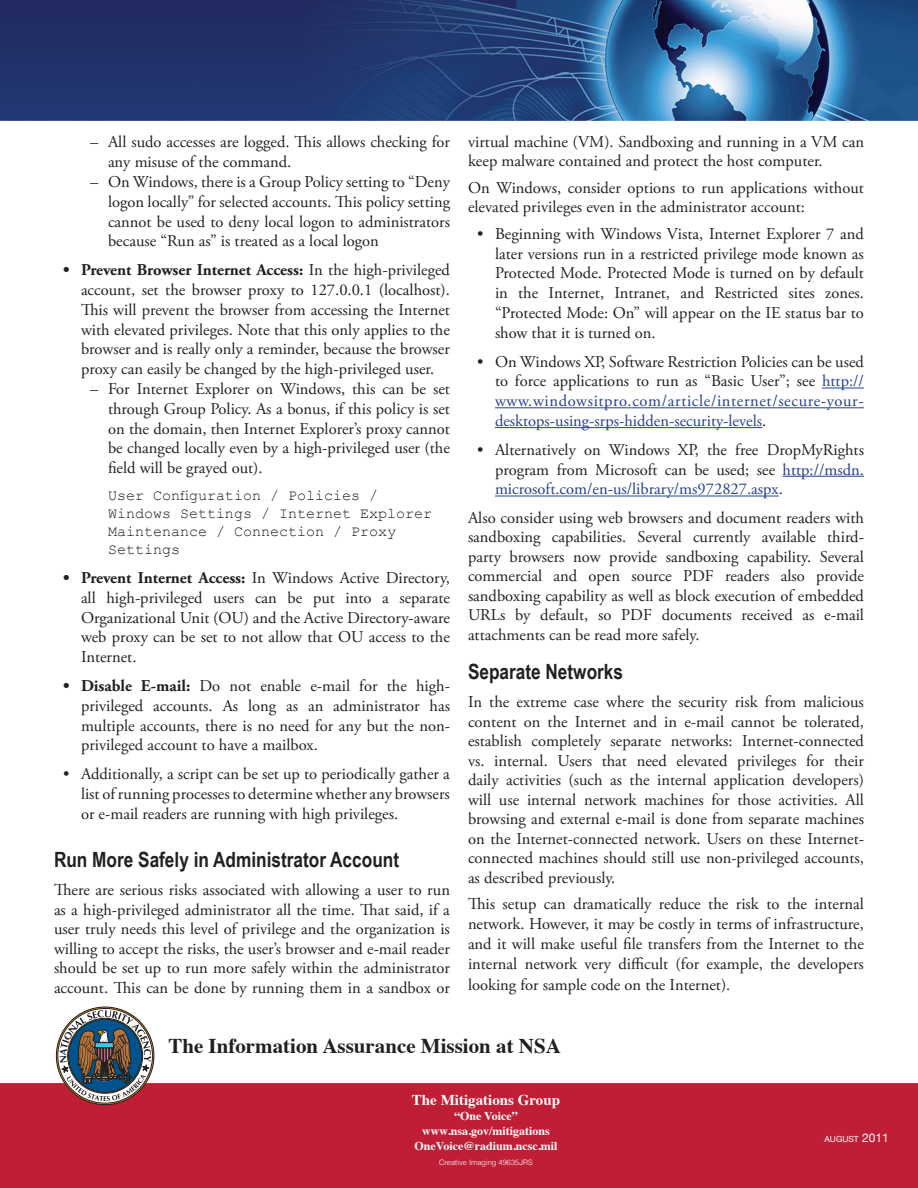
<style>
.page{position:relative;width:918px;height:1188px;background:#fff}
.page>*{position:absolute;margin:0;border:0;box-sizing:border-box;transform-origin:0 0}
.SectionHeader{font:700 21px "Arial Narrow";color:#231f20}
.t1{font:700 21px "Times";color:#231f20}
.Bullet1{font:16.5px/19.8px "Adobe Garamond Pro";color:#231f20;text-align:justify}
.Bullet2{font:16.5px/19.8px "Adobe Garamond Pro";color:#231f20;text-align:justify}
.Bullet1-2{font:16.5px/19.8px "Adobe Garamond Pro";color:#253f8e;text-align:justify}
.Monospace{font:15px/18px "Courier New";color:#231f20}
.Tagline{font:700 15px "Times";color:#fff}
.Tagline-2{font:700 12px/15px "Times";color:#fff;text-align:center}
.t2{font:8.4px "Helvetica Neue";color:#fff}
.Tagline-3{font:300 7.5px "Helvetica";color:#fff}
.s1{font-weight:700}
.s2{color:#231f20}
.s3{color:#253f8e}
.s4{font-size:12px}
</style>
<div class="page">
<img style="left:0;top:0;width:918px;height:1188px">
<svg style="left:60px;top:1010px;width:91px;height:91px"></svg>
<hr style="left:822px;top:388px;width:42px;height:1px;background:#253f8e">
<hr style="left:495px;top:407px;width:369px;height:1px;background:#253f8e">
<hr style="left:495px;top:427px;width:267px;height:1px;background:#253f8e">
<hr style="left:783px;top:476px;width:81px;height:1px;background:#253f8e">
<hr style="left:495px;top:496px;width:284px;height:1px;background:#253f8e">
<p class="Bullet2" style="left:108px;top:133px;width:343px;text-indent:-18px">– All sudo accesses are logged. This allows checking for any misuse of the command.</p>
<p class="Bullet2" style="left:108px;top:172px;width:344px;text-indent:-18px">– On Windows, there is a Group Policy setting to “Deny logon locally” for selected accounts. This policy setting cannot be used to deny local logon to administrators because “Run as” is treated as a local logon</p>
<p class="Bullet1" style="left:81px;top:261px;width:371px;text-indent:-18px"><span class="s1">• Prevent Browser Internet Access:</span> In the high-privileged account, set the browser proxy to 127.0.0.1 (localhost).<br>This will prevent the browser from accessing the Internet with elevated privileges. Note that this only applies to the browser and is really only a reminder, because the browser proxy can easily be changed by the high-privileged user.</p>
<p class="Bullet2" style="left:108px;top:379px;width:344px;text-indent:-18px">– For Internet Explorer on Windows, this can be set through Group Policy. As a bonus, if this policy is set on the domain, then Internet Explorer’s proxy cannot be changed locally even by a high-privileged user (the field will be grayed out).</p>
<p class="Monospace" style="left:108px;top:486px;width:326px">User Configuration / Policies /<br>Windows Settings / Internet Explorer<br>Maintenance / Connection / Proxy<br>Settings</p>
<p class="Bullet1" style="left:81px;top:568px;width:371px;text-indent:-18px"><span class="s1">• Prevent Internet Access:</span> In Windows Active Directory, all high-privileged users can be put into a separate Organizational Unit (OU) and the Active Directory-aware web proxy can be set to not allow that OU access to the Internet.</p>
<p class="Bullet1" style="left:81px;top:676px;width:371px;text-indent:-18px"><span class="s1">• Disable E-mail:</span> Do not enable e-mail for the high&shy;privileged accounts. As long as an administrator has multiple accounts, there is no need for any but the non&shy;privileged account to have a mailbox.</p>
<p class="Bullet1" style="left:81px;top:765px;width:370px;text-indent:-18px">• Additionally, a script can be set up to periodically gather a list of running processes to determine whether any browsers or e-mail readers are running with high privileges.</p>
<p class="SectionHeader" style="left:54px;top:843px;width:347px">Run More Safely in Administrator Account</p>
<p class="Bullet1" style="left:54px;top:881px;width:398px">There are serious risks associated with allowing a user to run as a high-privileged administrator all the time. That said, if a user truly needs this level of privilege and the organization is willing to accept the risks, the user’s browser and e-mail reader should be set up to run more safely within the administrator account. This can be done by running them in a sandbox or</p>
<p class="Bullet1" style="left:468px;top:133px;width:398px">virtual machine (VM). Sandboxing and running in a VM can keep malware contained and protect the host computer.</p>
<p class="Bullet1" style="left:468px;top:178px;width:397px">On Windows, consider options to run applications without elevated privileges even in the administrator account:</p>
<p class="Bullet1" style="left:495px;top:224px;width:371px;text-indent:-18px">• Beginning with Windows Vista, Internet Explorer 7 and later versions run in a restricted privilege mode known as Protected Mode. Protected Mode is turned on by default in the Internet, Intranet, and Restricted sites zones. “Protected Mode: On” will appear on the IE status bar to show that it is turned on.</p>
<p class="Bullet1-2" style="left:495px;top:352px;width:371px;text-indent:-18px"><span class="s2">• On Windows XP, Software Restriction Policies can be used to force applications to run as “Basic User”; see</span> http:// www.windowsitpro.com/article/internet/secure-your&shy;desktops-using-srps-hidden-security-levels<span class="s2">.</span></p>
<p class="Bullet1" style="left:495px;top:440px;width:371px;text-indent:-18px">• Alternatively on Windows XP, the free DropMyRights program from Microsoft can be used; see <span class="s3">http://msdn. microsoft.com/en-us/library/ms972827.aspx</span>.</p>
<p class="Bullet1" style="left:468px;top:508px;width:398px">Also consider using web browsers and document readers with sandboxing capabilities. Several currently available third&shy;party browsers now provide sandboxing capability. Several commercial and open source PDF readers also provide sandboxing capability as well as block execution of embedded URLs by default, so PDF documents received as e-mail attachments can be read more safely.</p>
<p class="SectionHeader" style="left:468px;top:655px;width:157px">Separate Networks</p>
<p class="Bullet1" style="left:468px;top:693px;width:398px">In the extreme case where the security risk from malicious content on the Internet and in e-mail cannot be tolerated, establish completely separate networks: Internet-connected vs. internal. Users that need elevated privileges for their daily activities (such as the internal application developers) will use internal network machines for those activities. All browsing and external e-mail is done from separate machines on the Internet-connected network. Users on these Internet&shy;connected machines should still use non-privileged accounts, as described previously.</p>
<p class="Bullet1" style="left:468px;top:895px;width:398px">This setup can dramatically reduce the risk to the internal network. However, it may be costly in terms of infrastructure, and it will make useful file transfers from the Internet to the internal network very difficult (for example, the developers</p>
<p class="Bullet1" style="left:468px;top:976px;width:264px">looking for sample code on the Internet).</p>
<p class="t1" style="left:168px;top:1026px;width:394px">The Information Assurance Mission at NSA</p>
<p class="Tagline" style="left:412px;top:1086px;width:150px">The Mitigations Group</p>
<p class="Tagline-2" style="left:422px;top:1107px;width:129px">“One Voice” www.nsa.gov/mitigations</p>
<p class="Tagline-2" style="left:415px;top:1137px;width:144px">OneVoice@radium.ncsc.mil</p>
<p class="Tagline-3" style="left:439px;top:1158px;width:95px">Creative Imaging 49635JRS</p>
<p class="t2" style="left:825px;top:1134px;width:66px">AUGUST <span class="s4">2011</span></p>
</div>
